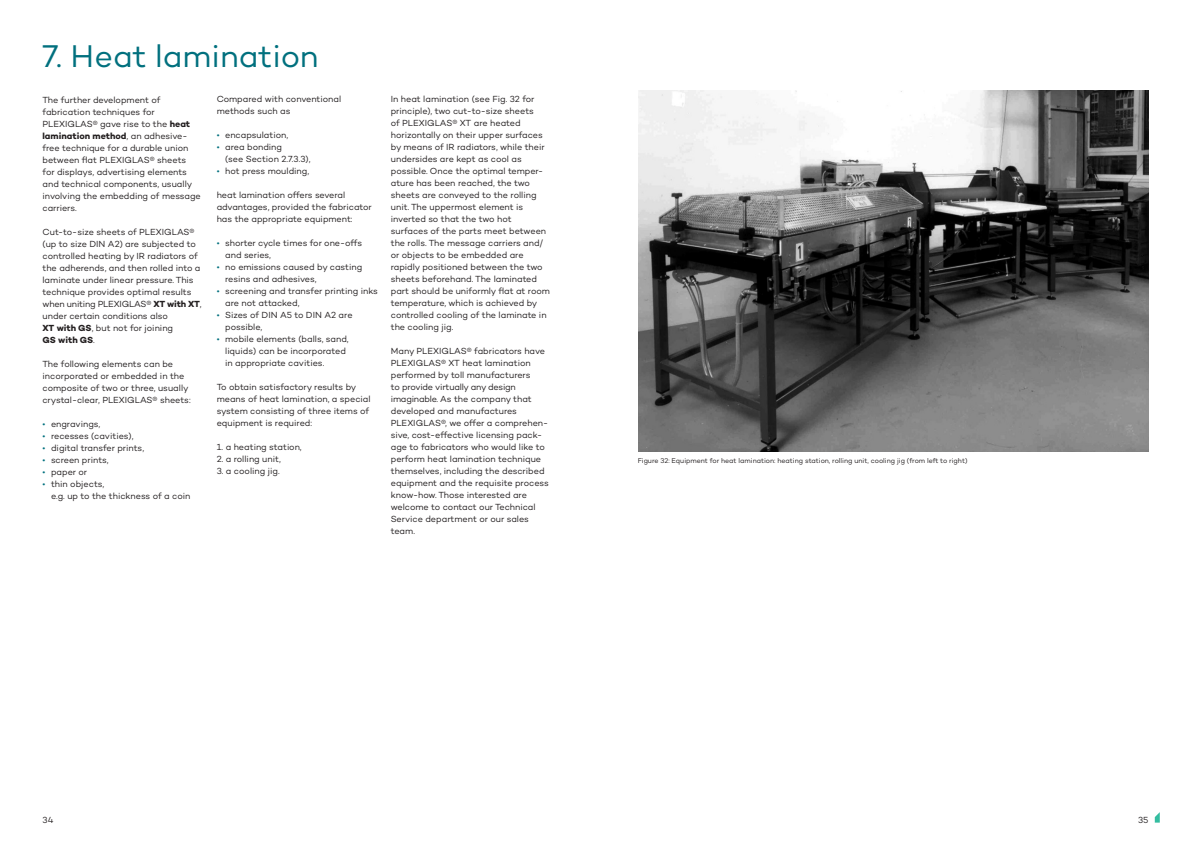
<style>
.page{position:relative;width:1191px;height:842px;background:#fff}
.page>*{position:absolute;margin:0;border:0;box-sizing:border-box;transform-origin:0 0}
.t1{font:32px "Campton";color:#01707e}
.t2{font:9px/12px "Campton";letter-spacing:-.005em;color:#231f20}
.t3{font:7px "Campton";color:#231f20}
.s1{font-weight:700}
.s2{color:#01707e}
</style>
<div class="page">
<svg style="left:1154px;top:813px;width:5px;height:10px"></svg>
<img style="left:638px;top:91px;width:510px;height:360px">
<h1 class="t1" style="left:43px;top:36px;width:277px">7. Heat lamination</h1>
<p class="t2" style="left:43px;top:93px;width:160px">The further development of fabrication techniques for<br>PLEXIGLAS® gave rise to the <span class="s1">heat lamination method</span>, an adhesive&shy;free technique for a durable union between flat PLEXIGLAS® sheets<br>for displays, advertising elements and technical components, usually involving the embedding of message carriers.</p>
<p class="t2" style="left:43px;top:225px;width:160px">Cut-to-size sheets of PLEXIGLAS® (up to size DIN A2) are subjected to controlled heating by IR radiators of the adherends, and then rolled into a laminate under linear pressure. This technique provides optimal results when uniting PLEXIGLAS® <span class="s1">XT with XT</span>, under certain conditions also<br><span class="s1">XT with GS</span>, but not for joining<br><span class="s1">GS with GS</span>.</p>
<p class="t2" style="left:43px;top:357px;width:150px">The following elements can be incorporated or embedded in the composite of two or three, usually crystal-clear, PLEXIGLAS® sheets:</p>
<p class="t2" style="left:43px;top:417px;width:59px"><span class="s2">•</span> engravings,</p>
<p class="t2" style="left:43px;top:429px;width:92px"><span class="s2">•</span> recesses (cavities),</p>
<p class="t2" style="left:43px;top:441px;width:103px"><span class="s2">•</span> digital transfer prints,</p>
<p class="t2" style="left:43px;top:453px;width:68px"><span class="s2">•</span> screen prints,</p>
<p class="t2" style="left:43px;top:465px;width:46px"><span class="s2">•</span> paper or</p>
<p class="t2" style="left:51px;top:477px;width:141px;text-indent:-9px"><span class="s2">•</span> thin objects,<br>e.g. up to the thickness of a coin</p>
<p class="t2" style="left:217px;top:93px;width:126px">Compared with conventional methods such as</p>
<p class="t2" style="left:217px;top:129px;width:73px"><span class="s2">•</span> encapsulation,</p>
<p class="t2" style="left:225px;top:141px;width:87px;text-indent:-9px"><span class="s2">•</span> area bonding<br>(see Section 2.7.3.3),</p>
<p class="t2" style="left:217px;top:165px;width:94px"><span class="s2">•</span> hot press moulding,</p>
<p class="t2" style="left:217px;top:189px;width:157px">heat lamination offers several advantages, provided the fabricator has the appropriate equipment:</p>
<p class="t2" style="left:225px;top:237px;width:139px;text-indent:-9px"><span class="s2">•</span> shorter cycle times for one-offs and series,</p>
<p class="t2" style="left:225px;top:261px;width:139px;text-indent:-9px"><span class="s2">•</span> no emissions caused by casting resins and adhesives,</p>
<p class="t2" style="left:225px;top:285px;width:154px;text-indent:-9px"><span class="s2">•</span> screening and transfer printing inks are not attacked,</p>
<p class="t2" style="left:225px;top:309px;width:129px;text-indent:-9px"><span class="s2">•</span> Sizes of DIN A5 to DIN A2 are possible,</p>
<p class="t2" style="left:225px;top:333px;width:125px;text-indent:-9px"><span class="s2">•</span> mobile elements (balls, sand, liquids) can be incorporated in appropriate cavities.</p>
<p class="t2" style="left:217px;top:381px;width:155px">To obtain satisfactory results by means of heat lamination, a special system consisting of three items of equipment is required:</p>
<p class="t2" style="left:217px;top:441px;width:87px">1. a heating station,</p>
<p class="t2" style="left:217px;top:453px;width:66px">2. a rolling unit,</p>
<p class="t2" style="left:217px;top:465px;width:65px">3. a cooling jig.</p>
<p class="t2" style="left:391px;top:93px;width:161px">In heat lamination (see Fig. 32 for principle), two cut-to-size sheets<br>of PLEXIGLAS® XT are heated horizontally on their upper surfaces by means of IR radiators, while their undersides are kept as cool as possible. Once the optimal temper&shy;ature has been reached, the two sheets are conveyed to the rolling unit. The uppermost element is inverted so that the two hot surfaces of the parts meet between the rolls. The message carriers and/ or objects to be embedded are rapidly positioned between the two sheets beforehand. The laminated part should be uniformly flat at room temperature, which is achieved by controlled cooling of the laminate in the cooling jig.</p>
<p class="t2" style="left:391px;top:345px;width:159px">Many PLEXIGLAS® fabricators have<br>PLEXIGLAS® XT heat lamination performed by toll manufacturers<br>to provide virtually any design imaginable. As the company that developed and manufactures<br>PLEXIGLAS®, we offer a comprehen&shy;sive, cost-effective licensing pack&shy;age to fabricators who would like to perform heat lamination technique themselves, including the described equipment and the requisite process know-how. Those interested are welcome to contact our Technical<br>Service department or our sales team.</p>
<p class="t3" style="left:637px;top:456px;width:331px">Figure 32: Equipment for heat lamination: heating station, rolling unit, cooling jig (from left to right)</p>
<p class="t2" style="left:43px;top:813px;width:12px">34</p>
<p class="t2" style="left:1138px;top:813px;width:12px">35</p>
</div>
